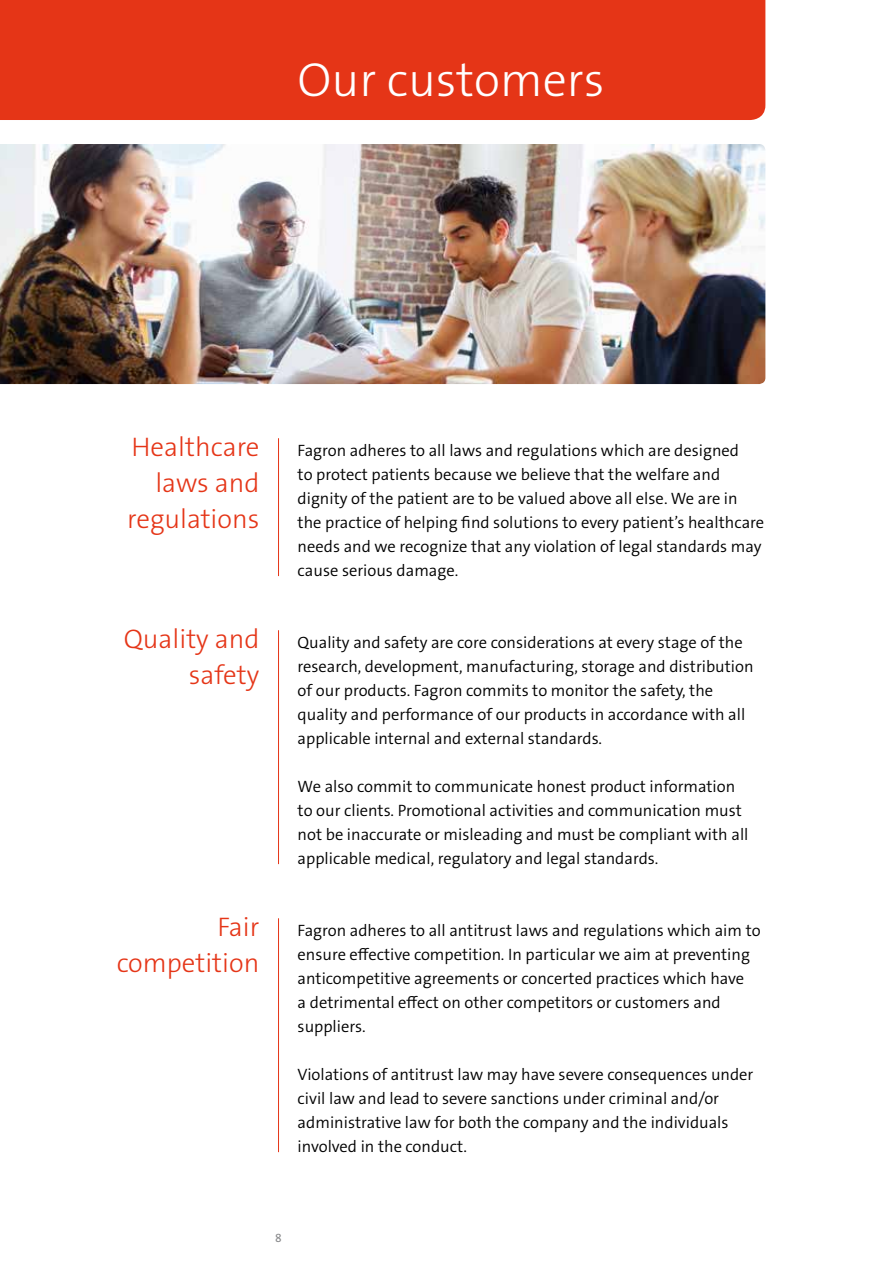
<style>
.page{position:relative;width:893px;height:1263px;background:#fff}
.page>*{position:absolute;margin:0;border:0;box-sizing:border-box;transform-origin:0 0}
.t1{font:48px "The Sans LP3 Lig";color:#fff}
.t2{font:27px/36px "The Sans LP3 Lig";color:#e53517;text-align:right}
.t3{font:16.5px/24px "The Sans LP4 Se Lig";color:#000}
.t4{font:12px "The Sans LP5 Plain";color:#87888a}
</style>
<div class="page">
<div style="left:0;top:0;width:765px;height:120px;background:#e53517"></div>
<hr style="left:278px;top:438px;width:1px;height:138px;background:#e53517">
<hr style="left:278px;top:630px;width:1px;height:234px;background:#e53517">
<hr style="left:278px;top:918px;width:1px;height:234px;background:#e53517">
<img style="left:0;top:144px;width:765px;height:240px">
<h1 class="t1" style="left:298px;top:49px;width:308px">Our customers</h1>
<h2 class="t2" style="left:127px;top:429px;width:134px">Healthcare laws and regulations</h2>
<h2 class="t2" style="left:124px;top:621px;width:137px">Quality and safety</h2>
<h2 class="t2" style="left:117px;top:909px;width:144px">Fair competition</h2>
<p class="t3" style="left:298px;top:439px;width:468px">Fagron adheres to all laws and regulations which are designed<br>to protect patients because we believe that the welfare and dignity of the patient are to be valued above all else. We are in the practice of helping find solutions to every patient’s healthcare needs and we recognize that any violation of legal standards may cause serious damage.</p>
<p class="t3" style="left:298px;top:631px;width:457px">Quality and safety are core considerations at every stage of the research, development, manufacturing, storage and distribution of our products. Fagron commits to monitor the safety, the quality and performance of our products in accordance with all applicable internal and external standards.</p>
<p class="t3" style="left:298px;top:775px;width:452px">We also commit to communicate honest product information to our clients. Promotional activities and communication must not be inaccurate or misleading and must be compliant with all applicable medical, regulatory and legal standards.</p>
<p class="t3" style="left:298px;top:919px;width:465px">Fagron adheres to all antitrust laws and regulations which aim to ensure effective competition. In particular we aim at preventing anticompetitive agreements or concerted practices which have<br>a detrimental effect on other competitors or customers and suppliers.</p>
<p class="t3" style="left:298px;top:1063px;width:457px">Violations of antitrust law may have severe consequences under civil law and lead to severe sanctions under criminal and/or administrative law for both the company and the individuals involved in the conduct.</p>
<p class="t4" style="left:275px;top:1230px;width:8px">8</p>
</div>
